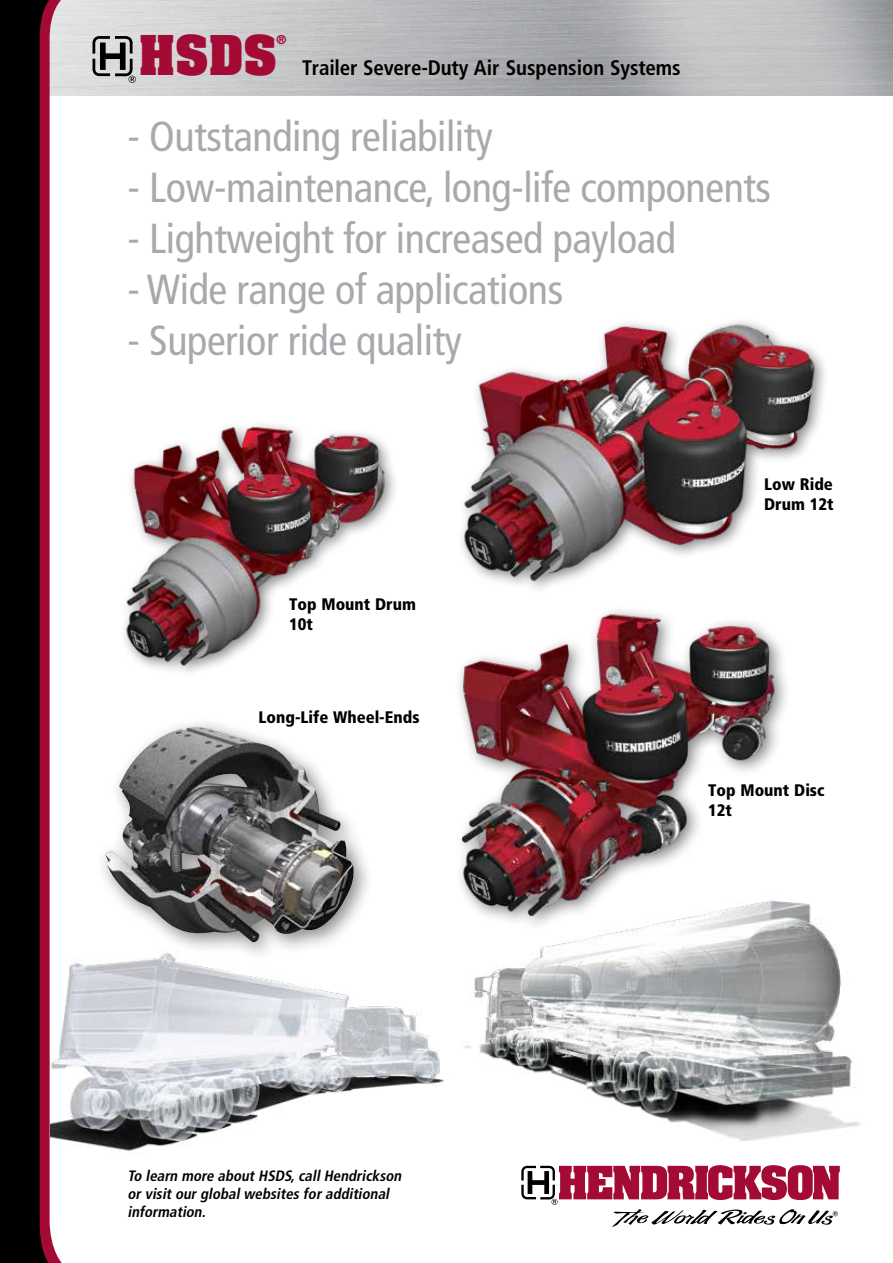
<style>
.page{position:relative;width:893px;height:1263px;background:#fff}
.page>*{position:absolute;margin:0;border:0;box-sizing:border-box;transform-origin:0 0}
.t1{font:700 46.65px "Aachen Std";color:#a30b35}
.t2{font:condensed 42px "Frutiger LT Std";letter-spacing:-.01em;color:#a7a9ac}
.t3{font:700 condensed 21px "Frutiger LT Std";letter-spacing:-.01em;color:#000}
.t4{font:900 condensed 16.65px/20.1px "Frutiger LT Std";color:#000}
.t5{font:italic 700 condensed 15px/18px "Frutiger LT Std";color:#000}
.t6{font:700 10.5px "Aachen Std";color:#a30b35}
</style>
<div class="page">
<img style="left:87px;top:962px;width:338px;height:191px">
<img style="left:425px;top:902px;width:435px;height:240px">
<svg style="left:92px;top:36px;width:44px;height:47px;background:#8c8d8d"></svg>
<div style="left:454px;top:605px;width:337px;height:328px;background:#000;opacity:.5"></div>
<img style="left:425px;top:609px;width:368px;height:308px">
<img style="left:461px;top:321px;width:360px;height:264px">
<img style="left:124px;top:424px;width:307px;height:243px">
<div style="left:95px;top:716px;width:279px;height:246px;background:#000;opacity:.47"></div>
<img style="left:105px;top:727px;width:251px;height:216px">
<svg style="left:521px;top:1165px;width:319px;height:62px"></svg>
<svg style="left:78px;top:0;width:9px;height:1144px"></svg>
<svg style="left:0;top:0;width:78px;height:1263px;fill:#000"></svg>
<p class="t1" style="left:139px;top:22px;width:140px">HSDS</p>
<p class="t6" style="left:277px;top:32px;width:11px">®</p>
<p class="t3" style="left:302px;top:55px;width:380px">Trailer Severe-Duty Air Suspension Systems</p>
<p class="t2" style="left:128px;top:112px;width:367px">- Outstanding reliability</p>
<p class="t2" style="left:128px;top:163px;width:645px">- Low-maintenance, long-life components</p>
<p class="t2" style="left:128px;top:214px;width:550px">- Lightweight for increased payload</p>
<p class="t2" style="left:128px;top:265px;width:437px">- Wide range of applications</p>
<p class="t2" style="left:128px;top:316px;width:336px">- Superior ride quality</p>
<p class="t4" style="left:289px;top:594px;width:128px">Top Mount Drum<br>10t</p>
<p class="t4" style="left:258px;top:707px;width:163px">Long-Life Wheel-Ends</p>
<p class="t5" style="left:128px;top:1166px;width:278px">To learn more aboutHSDS,callHendrickson orvisitourglobalwebsites foradditional information.</p>
<p class="t4" style="left:764px;top:474px;width:71px">Low Ride<br>Drum 12t</p>
<p class="t4" style="left:708px;top:780px;width:118px">Top Mount Disc<br>12t</p>
</div>
